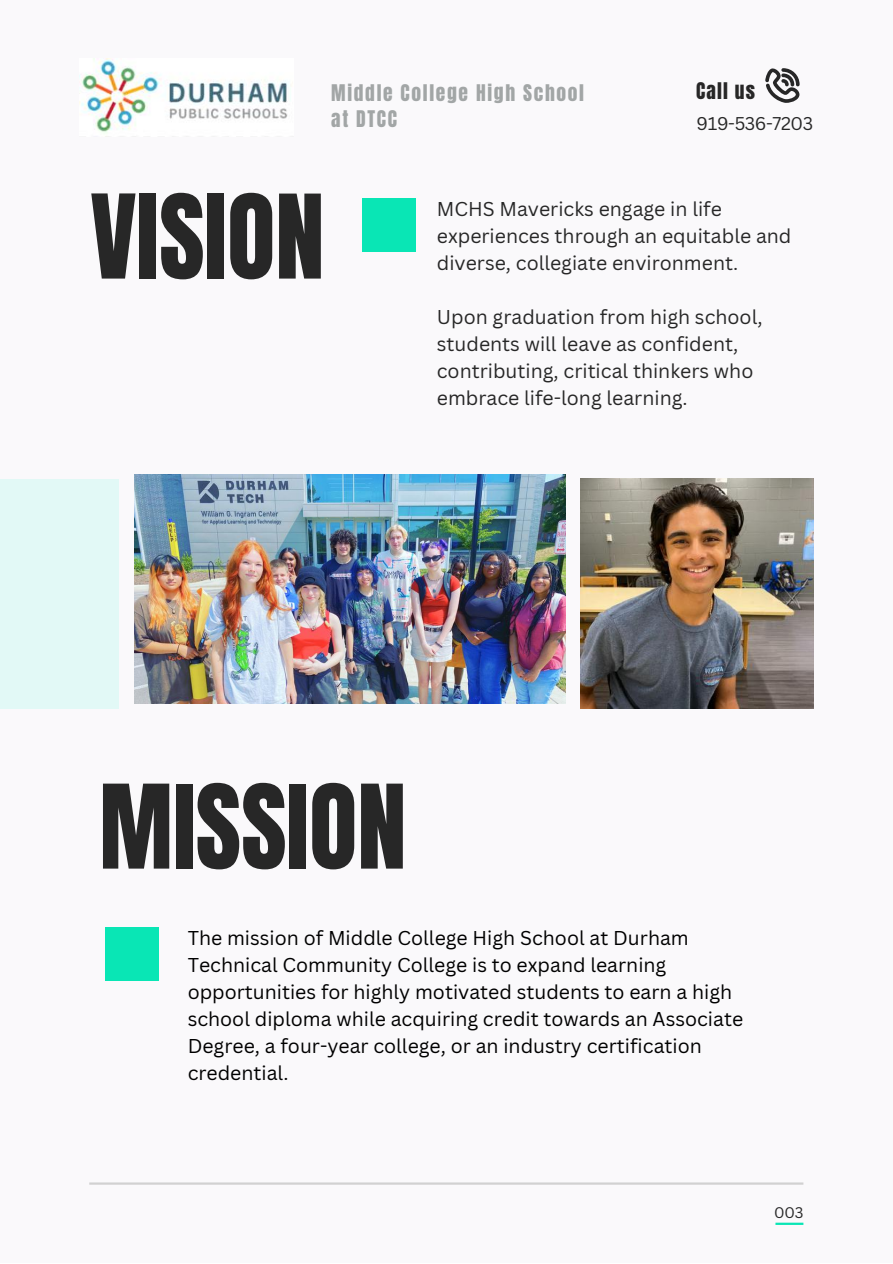
<style>
.page{position:relative;width:893px;height:1264px;background:#fff}
.page>*{position:absolute;margin:0;border:0;box-sizing:border-box;transform-origin:0 0}
.t1{font:98.85px "Anton";color:#272727}
.t2{font:19.5px/27px "Canva Sans";color:#000}
.t3{font:19.5px/27px "Canva Sans";color:#272727}
.t4{font:19.5px "Anton";letter-spacing:.085em;color:#a2a6a6}
.t5{font:19.5px "Anton";letter-spacing:.06em;color:#272727}
.t6{font:18px "Canva Sans";letter-spacing:-.02em;color:#272727}
.t7{font:15px "Canva Sans";color:#272727}
</style>
<div class="page">
<div style="left:0;top:0;width:892px;height:1262px;background:#faf9fb"></div>
<div style="left:105px;top:927px;width:53px;height:53px;background:#09e6b5"></div>
<div style="left:0;top:479px;width:119px;height:229px;background:#e2f9f6"></div>
<hr style="left:775px;top:1222px;width:28px;height:2px;background:#09e6b5">
<hr style="left:89px;top:1182px;width:714px;height:2px;background:#d1d1d1">
<svg style="left:765px;top:68px;width:34px;height:35px"></svg>
<img style="left:79px;top:58px;width:209px;height:74px">
<div style="left:362px;top:198px;width:53px;height:53px;background:#09e6b5"></div>
<img style="left:580px;top:479px;width:233px;height:229px">
<img style="left:134px;top:474px;width:431px;height:230px">
<p class="t4" style="left:331px;top:79px;width:254px">Middle College High School</p>
<p class="t4" style="left:331px;top:105px;width:67px">at DTCC</p>
<p class="t5" style="left:696px;top:77px;width:60px">Call us</p>
<p class="t6" style="left:696px;top:111px;width:118px">919-536-7203</p>
<h1 class="t1" style="left:90px;top:166px;width:236px">VISION</h1>
<p class="t3" style="left:437px;top:195px;width:356px">MCHS Mavericks engage in life experiences through an equitable and diverse, collegiate environment.</p>
<p class="t3" style="left:437px;top:303px;width:327px">Upon graduation from high school, students will leave as confident, contributing, critical thinkers who embrace life-long learning.</p>
<h1 class="t1" style="left:99px;top:756px;width:309px">MISSION</h1>
<p class="t2" style="left:188px;top:924px;width:557px">The mission of Middle College High School at Durham Technical Community College is to expand learning opportunities for highly motivated students to earn a high school diploma while acquiring credit towards an Associate Degree, a four-year college, or an industry certification credential.</p>
<p class="t7" style="left:774px;top:1201px;width:31px">003</p>
</div>
